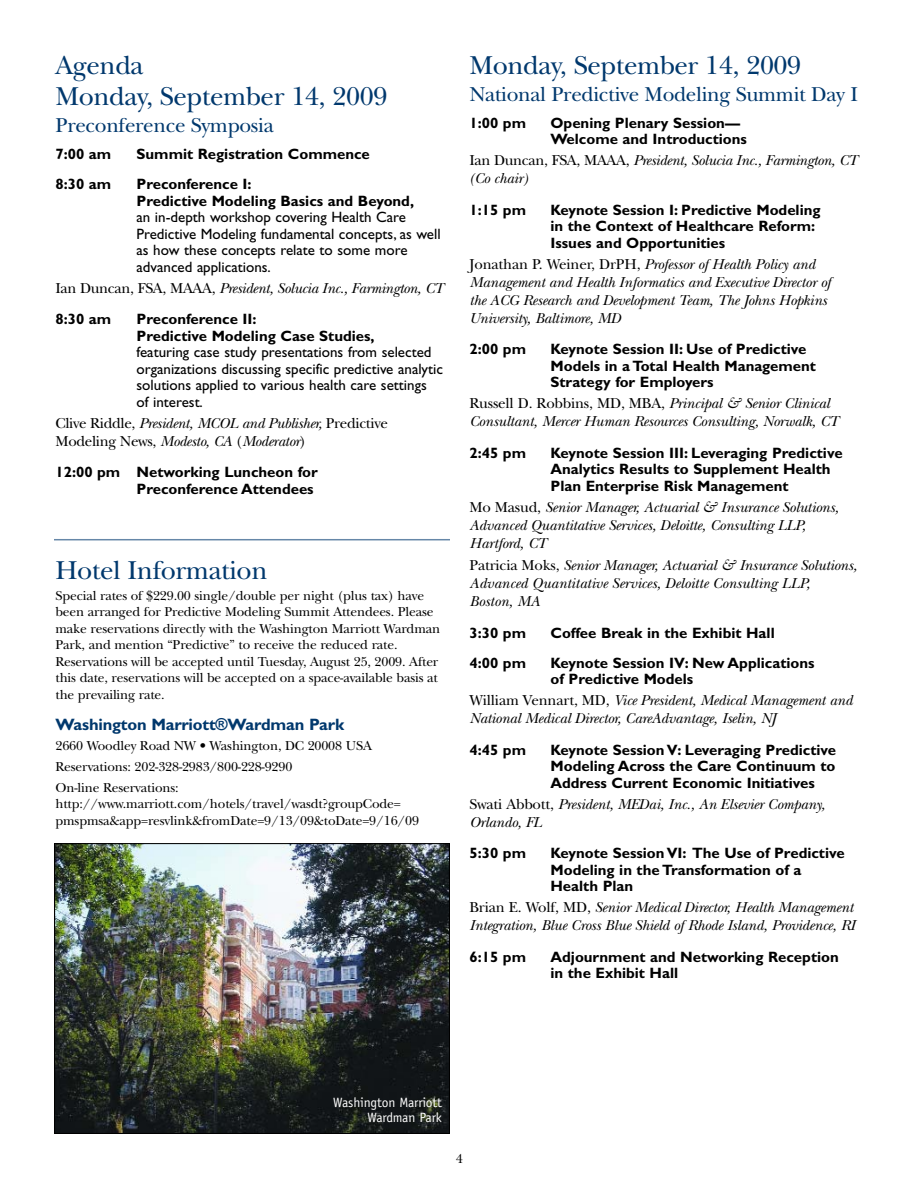
<style>
.page{position:relative;width:918px;height:1188px;background:#fff}
.page>*{position:absolute;margin:0;border:0;box-sizing:border-box;transform-origin:0 0}
.t1{font:27px/31.5px "New Baskerville";letter-spacing:-.015em;color:#00386d}
.t2{font:21px "New Baskerville";letter-spacing:-.015em;color:#00386d}
.t3{font:700 16.5px "Gill Sans";letter-spacing:-.01em;color:#00386d}
.t4{font:italic 15px/18px "New Baskerville";letter-spacing:-.01em;color:#000}
.t5{font:700 15px/16.5px "Gill Sans";color:#000}
.t6{font:15px/16.5px "Gill Sans";color:#000}
.t7{font:13.5px/16.5px "New Baskerville";letter-spacing:-.01em;color:#000}
.t8{font:13.5px/15px "Officina Sans";letter-spacing:-.01em;color:#fff;text-align:right}
.s1{font-style:normal}
</style>
<div class="page">
<hr style="left:54px;top:539px;width:396px;height:1px;background:#6687a8">
<img style="left:56px;top:845px;width:392px;height:287px">
<div style="left:54px;top:843px;width:396px;height:291px;border:1px solid #000"></div>
<h1 class="t1" style="left:56px;top:53px;width:333px">Agenda<br>Monday, September 14, 2009</h1>
<h2 class="t2" style="left:56px;top:118px;width:220px">Preconference Symposia</h2>
<p class="t5" style="left:56px;top:148px;width:57px">7:00 am</p>
<p class="t5" style="left:137px;top:148px;width:235px">Summit Registration Commence</p>
<p class="t5" style="left:56px;top:178px;width:57px">8:30 am</p>
<p class="t5" style="left:136px;top:178px;width:279px">Preconference I:<br>Predictive Modeling Basics and Beyond,</p>
<p class="t6" style="left:136px;top:211px;width:306px">an in-depth workshop covering Health Care Predictive Modeling fundamental concepts, as well as how these concepts relate to some more advanced applications.</p>
<p class="t4" style="left:56px;top:281px;width:390px"><span class="s1">Ian Duncan, FSA, MAAA,</span> President, Solucia Inc., Farmington, CT</p>
<p class="t5" style="left:56px;top:313px;width:57px">8:30 am</p>
<p class="t5" style="left:136px;top:313px;width:240px">Preconference II:<br>Predictive Modeling Case Studies,</p>
<p class="t6" style="left:136px;top:346px;width:308px">featuring case study presentations from selected organizations discussing specific predictive analytic solutions applied to various health care settings<br>of interest.</p>
<p class="t4" style="left:56px;top:416px;width:334px"><span class="s1">Clive Riddle,</span> President, MCOL and Publisher, <span class="s1">Predictive<br>Modeling News,</span> Modesto, CA <span class="s1">(</span>Moderator<span class="s1">)</span></p>
<p class="t5" style="left:56px;top:466px;width:264px;text-align:right">12:00 pm Networking Luncheon for<br>Preconference Attendees</p>
<h1 class="t1" style="left:56px;top:558px;width:214px">Hotel Information</h1>
<p class="t7" style="left:56px;top:589px;width:386px">Special rates of $229.00 single/double per night (plus tax) have been arranged for Predictive Modeling Summit Attendees. Please make reservations directly with the Washington Marriott Wardman Park, and mention “Predictive” to receive the reduced rate.<br>Reservations will be accepted until Tuesday, August 25, 2009. After this date, reservations will be accepted on a space-available basis at the prevailing rate.</p>
<p class="t3" style="left:56px;top:719px;width:290px">Washington Marriott®Wardman Park</p>
<p class="t7" style="left:56px;top:737px;width:318px;line-height:21px">2660 Woodley Road NW • Washington, DC 20008 USA<br>Reservations: 202-328-2983/800-228-9290<br>On-line Reservations:</p>
<p class="t7" style="left:56px;top:797px;width:365px">http://www.marriott.com/hotels/travel/wasdt?groupCode= pmspmsa&amp;app=resvlink&amp;fromDate=9/13/09&amp;toDate=9/16/09</p>
<h1 class="t1" style="left:470px;top:53px;width:333px">Monday, September 14, 2009</h1>
<h2 class="t2" style="left:470px;top:87px;width:390px">National Predictive Modeling Summit Day I</h2>
<p class="t5" style="left:470px;top:116px;width:58px">1:00 pm</p>
<p class="t5" style="left:550px;top:116px;width:198px">Opening Plenary Session—<br>Welcome and Introductions</p>
<p class="t4" style="left:470px;top:153px;width:390px"><span class="s1">Ian Duncan, FSA, MAAA,</span> President, Solucia Inc., Farmington, CT (Co chair)</p>
<p class="t5" style="left:470px;top:203px;width:58px">1:15 pm</p>
<p class="t5" style="left:550px;top:203px;width:272px">Keynote Session I: Predictive Modeling in the Context of Healthcare Reform:<br>Issues and Opportunities</p>
<p class="t4" style="left:470px;top:257px;width:363px"><span class="s1">Jonathan P. Weiner, DrPH,</span> Professor of Health Policy and Management and Health Informatics and Executive Director of the ACG Research and Development Team, The Johns Hopkins University, Baltimore, MD</p>
<p class="t5" style="left:470px;top:343px;width:58px">2:00 pm</p>
<p class="t5" style="left:550px;top:343px;width:267px">Keynote Session II: Use of Predictive<br>Models in a Total Health Management<br>Strategy for Employers</p>
<p class="t4" style="left:470px;top:396px;width:371px"><span class="s1">Russell D. Robbins, MD, MBA,</span> Principal &amp; Senior Clinical<br>Consultant, Mercer Human Resources Consulting, Norwalk, CT</p>
<p class="t5" style="left:470px;top:446px;width:58px">2:45 pm</p>
<p class="t5" style="left:550px;top:446px;width:294px">Keynote Session III: Leveraging Predictive<br>Analytics Results to Supplement Health<br>Plan Enterprise Risk Management</p>
<p class="t4" style="left:470px;top:500px;width:371px"><span class="s1">Mo Masud,</span> Senior Manager, Actuarial &amp; Insurance Solutions,<br>Advanced Quantitative Services, Deloitte, Consulting LLP,<br>Hartford, CT</p>
<p class="t4" style="left:470px;top:558px;width:389px"><span class="s1">Patricia Moks,</span> Senior Manager, Actuarial &amp; Insurance Solutions,<br>Advanced Quantitative Services, Deloitte Consulting LLP,<br>Boston, MA</p>
<p class="t5" style="left:470px;top:626px;width:58px">3:30 pm</p>
<p class="t5" style="left:551px;top:626px;width:226px">Coffee Break in the Exhibit Hall</p>
<p class="t5" style="left:470px;top:656px;width:58px">4:00 pm</p>
<p class="t5" style="left:550px;top:656px;width:266px">Keynote Session IV: New Applications of Predictive Models</p>
<p class="t4" style="left:470px;top:693px;width:385px"><span class="s1">William Vennart, MD,</span> Vice President, Medical Management and<br>National Medical Director, CareAdvantage, Iselin, NJ</p>
<p class="t5" style="left:470px;top:743px;width:58px">4:45 pm</p>
<p class="t5" style="left:550px;top:743px;width:287px;text-align:justify">Keynote Session V: Leveraging Predictive Modeling Across the Care Continuum to Address Current Economic Initiatives</p>
<p class="t4" style="left:470px;top:797px;width:357px"><span class="s1">Swati Abbott,</span> President, MEDai, Inc., An Elsevier Company,<br>Orlando, FL</p>
<p class="t5" style="left:470px;top:847px;width:58px">5:30 pm</p>
<p class="t5" style="left:550px;top:847px;width:296px">Keynote Session VI: The Use of Predictive<br>Modeling in the Transformation of a<br>Health Plan</p>
<p class="t4" style="left:470px;top:900px;width:387px"><span class="s1">Brian E. Wolf, MD,</span> Senior Medical Director, Health Management<br>Integration, Blue Cross Blue Shield of Rhode Island, Providence, RI</p>
<p class="t5" style="left:470px;top:950px;width:58px">6:15 pm</p>
<p class="t5" style="left:550px;top:950px;width:290px">Adjournment and Networking Reception in the Exhibit Hall</p>
<p class="t8" style="left:333px;top:1096px;width:110px">Washington Marriott<br>Wardman Park</p>
<p class="t7" style="left:456px;top:1152px;width:9px">4</p>
</div>
